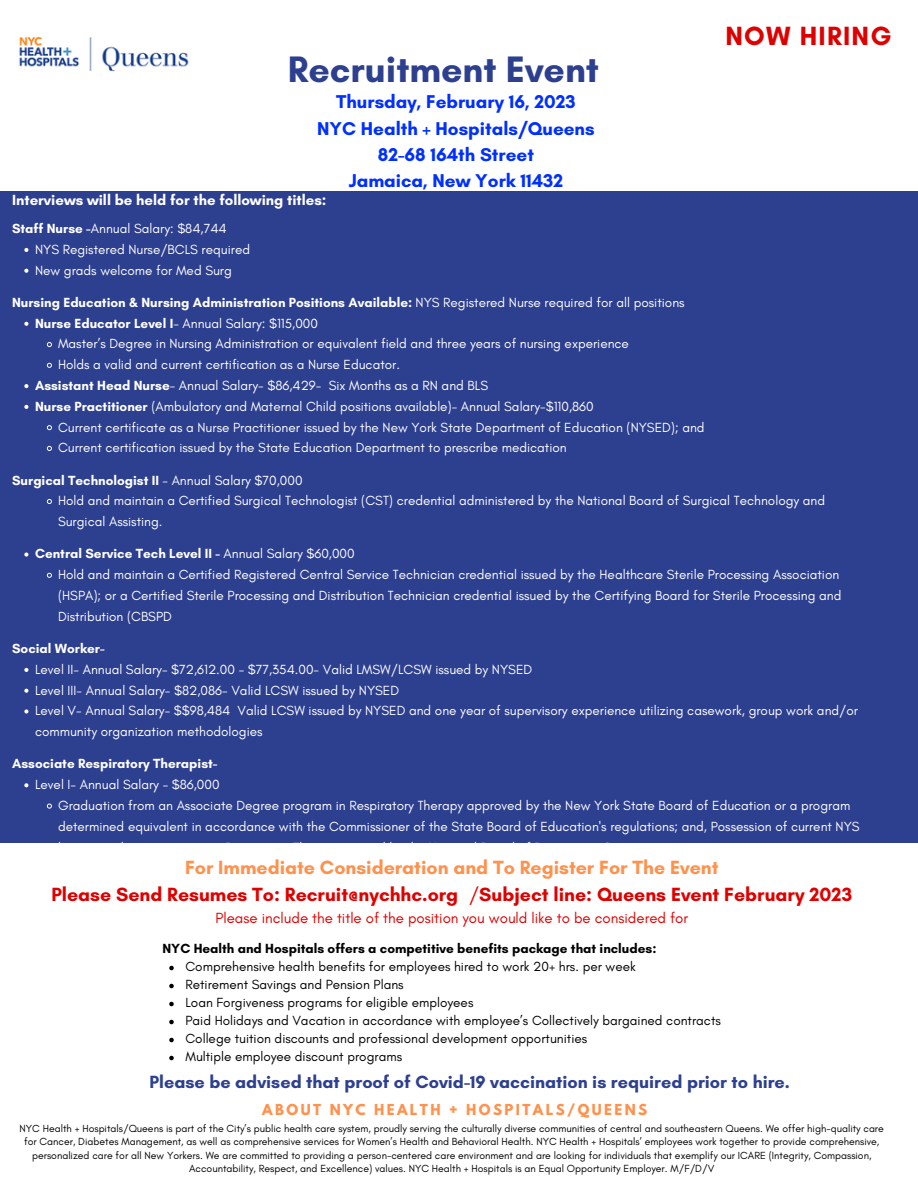
<style>
.page{position:relative;width:918px;height:1188px;background:#fff}
.page>*{position:absolute;margin:0;border:0;box-sizing:border-box;transform-origin:0 0}
.t1{font:700 37.5px "Glacial Indifference";color:#2d3f8f}
.t2{font:700 26.85px "Glacial Indifference";letter-spacing:.045em;color:#df0000}
.t3{font:700 19.5px/27px "Glacial Indifference";color:#df0000;text-align:center}
.t4{font:700 18.9px/26.1px "Glacial Indifference";color:#002fff;text-align:center}
.t5{font:700 18px "Glacial Indifference";color:#2d3f8f}
.t6{font:15px "Glacial Indifference";color:#df0000}
.t7{font:700 15px "Glacial Indifference";color:#fff}
.t8{font:13.5px/20.9px "Glacial Indifference";color:#fff}
.t9{font:13.5px/18px "Glacial Indifference";color:#000}
.t10{font:700 13.5px "Glacial Indifference";color:#fff}
.t11{font:700 13.5px "Glacial Indifference";color:#000}
.t12{font:700 13.35px "League Spartan";letter-spacing:.18em;color:#ff914d}
.t13{font:10.5px/13.2px "Glacial Indifference";color:#000;text-align:center}
.s1{font-weight:700}
.s2{font-weight:400}
.s3{color:#ff914d}
</style>
<div class="page">
<div style="left:0;top:191px;width:918px;height:652px;background:#2d3f8f"></div>
<img style="left:19px;top:37px;width:170px;height:35px">
<svg style="left:24px;top:248px;width:4px;height:4px"></svg>
<svg style="left:24px;top:269px;width:4px;height:4px"></svg>
<svg style="left:24px;top:322px;width:4px;height:4px"></svg>
<svg style="left:47px;top:342px;width:5px;height:5px"></svg>
<svg style="left:47px;top:363px;width:5px;height:5px"></svg>
<svg style="left:24px;top:384px;width:4px;height:4px"></svg>
<svg style="left:24px;top:405px;width:4px;height:4px"></svg>
<svg style="left:47px;top:425px;width:5px;height:5px"></svg>
<svg style="left:47px;top:446px;width:5px;height:5px"></svg>
<svg style="left:47px;top:499px;width:5px;height:5px"></svg>
<svg style="left:24px;top:553px;width:4px;height:4px"></svg>
<svg style="left:47px;top:573px;width:5px;height:5px"></svg>
<svg style="left:24px;top:668px;width:4px;height:4px"></svg>
<svg style="left:24px;top:689px;width:4px;height:4px"></svg>
<svg style="left:24px;top:709px;width:4px;height:5px"></svg>
<svg style="left:24px;top:783px;width:4px;height:4px"></svg>
<svg style="left:47px;top:804px;width:5px;height:5px"></svg>
<svg style="left:169px;top:966px;width:5px;height:4px"></svg>
<svg style="left:169px;top:984px;width:5px;height:4px"></svg>
<svg style="left:169px;top:1002px;width:5px;height:4px"></svg>
<svg style="left:169px;top:1020px;width:5px;height:4px"></svg>
<svg style="left:169px;top:1038px;width:5px;height:4px"></svg>
<svg style="left:169px;top:1056px;width:5px;height:4px"></svg>
<h1 class="t1" style="left:288px;top:46px;width:313px">Recruitment Event</h1>
<h3 class="t4" style="left:317px;top:89px;width:279px">Thursday, February 16, 2023<br>NYC Health + Hospitals/Queens<br>82-68 164th Street<br>Jamaica, New York 11432</h3>
<p class="t7" style="left:12px;top:191px;width:316px">Interviews will be held for the following titles:</p>
<p class="t8" style="left:12px;top:218px;width:216px"><span class="s1">Staff Nurse -</span>Annual Salary: $84,744</p>
<h2 class="t2" style="left:725px;top:19px;width:168px">NOW HIRING</h2>
<p class="t8" style="left:35px;top:239px;width:217px">NYS Registered Nurse/BCLS required<br>New grads welcome for Med Surg</p>
<p class="t8" style="left:35px;top:313px;width:284px"><span class="s1">Nurse Educator Level I</span>- Annual Salary: $115,000</p>
<p class="t8" style="left:58px;top:333px;width:572px">Master’s Degree in Nursing Administration or equivalent field and three years of nursing experience</p>
<p class="t8" style="left:58px;top:354px;width:344px">Holds a valid and current certification as a Nurse Educator.</p>
<p class="t8" style="left:35px;top:375px;width:455px"><span class="s1">Assistant Head Nurse</span>- Annual Salary- $86,429- Six Months as a RN and BLS</p>
<p class="t8" style="left:35px;top:396px;width:560px"><span class="s1">Nurse Practitioner</span> (Ambulatory and Maternal Child positions available)- Annual Salary-$110,860</p>
<p class="t8" style="left:58px;top:416px;width:648px">Current certificate as a Nurse Practitioner issued by the New York State Department of Education (NYSED); and</p>
<p class="t8" style="left:58px;top:437px;width:510px">Current certification issued by the State Education Department to prescribe medication</p>
<p class="t8" style="left:58px;top:490px;width:769px">Hold and maintain a Certified Surgical Technologist (CST) credential administered by the National Board of Surgical Technology and<br>Surgical Assisting.</p>
<p class="t8" style="left:58px;top:543px;width:785px;text-indent:-23px"><span class="s1">Central Service Tech Level II -</span> Annual Salary $60,000<br>Hold and maintain a Certified Registered Central Service Technician credential issued by the Healthcare Sterile Processing Association (HSPA); or a Certified Sterile Processing and Distribution Technician credential issued by the Certifying Board for Sterile Processing and Distribution (CBSPD</p>
<p class="t8" style="left:35px;top:659px;width:825px">Level II- Annual Salary- $72,612.00 - $77,354.00- Valid LMSW/LCSW issued by NYSED<br>Level III- Annual Salary- $82,086- Valid LCSW issued by NYSED<br>Level V- Annual Salary- $$98,484 Valid LCSW issued by NYSED and one year of supervisory experience utilizing casework, group work and/or community organization methodologies</p>
<p class="t8" style="left:58px;top:774px;width:803px;text-indent:-23px">Level I- Annual Salary - $86,000<br>Graduation from an Associate Degree program in Respiratory Therapy approved by the New York State Board of Education or a program determined equivalent in accordance with the Commissioner of the State Board of Education's regulations; and, Possession of current NYS</p>
<p class="t10" style="left:12px;top:294px;width:674px">Nursing Education &amp; Nursing Administration Positions Available: <span class="s2">NYS Registered Nurse required for all positions</span></p>
<p class="t10" style="left:12px;top:472px;width:292px">Surgical Technologist II <span class="s2">- Annual Salary $70,000</span></p>
<p class="t10" style="left:12px;top:640px;width:94px">Social Worker-</p>
<p class="t10" style="left:12px;top:756px;width:207px">Associate Respiratory Therapist-</p>
<h3 class="t3" style="left:51px;top:853px;width:802px"><span class="s3">For Immediate Consideration and To Register For The Event<br></span>Please Send Resumes To: Recruit@nychhc.org <span class="s2">/</span>Subject line: Queens Event February 2023</h3>
<p class="t6" style="left:215px;top:909px;width:474px">Please include the title of the position you would like to be considered for</p>
<p class="t11" style="left:163px;top:941px;width:496px">NYC Health and Hospitals offers a competitive benefits package that includes:</p>
<p class="t9" style="left:185px;top:958px;width:537px">Comprehensive health benefits for employees hired to work 20+ hrs. per week<br>Retirement Savings and Pension Plans<br>Loan Forgiveness programs for eligible employees<br>Paid Holidays and Vacation in accordance with employee’s Collectively bargained contracts College tuition discounts and professional development opportunities<br>Multiple employee discount programs</p>
<h3 class="t5" style="left:150px;top:1070px;width:642px">Please be advised that proof of Covid-19 vaccination is required prior to hire.</h3>
<p class="t12" style="left:262px;top:1103px;width:386px">ABOUT NYC HEALTH + HOSPITALS/QUEENS</p>
<p class="t13" style="left:20px;top:1122px;width:866px">NYC Health + Hospitals/Queens is part of the City’s public health care system, proudly serving the culturally diverse communities of central and southeastern Queens. We offer high-quality care for Cancer, Diabetes Management, as well as comprehensive services for Women’s Health and Behavioral Health. NYC Health + Hospitals’ employees work together to provide comprehensive, personalized care for all New Yorkers. We are committed to providing a person-centered care environment and are looking for individuals that exemplify our ICARE (Integrity, Compassion, Accountability, Respect, and Excellence) values. NYC Health + Hospitals is an Equal Opportunity Employer. M/F/D/V</p>
</div>
